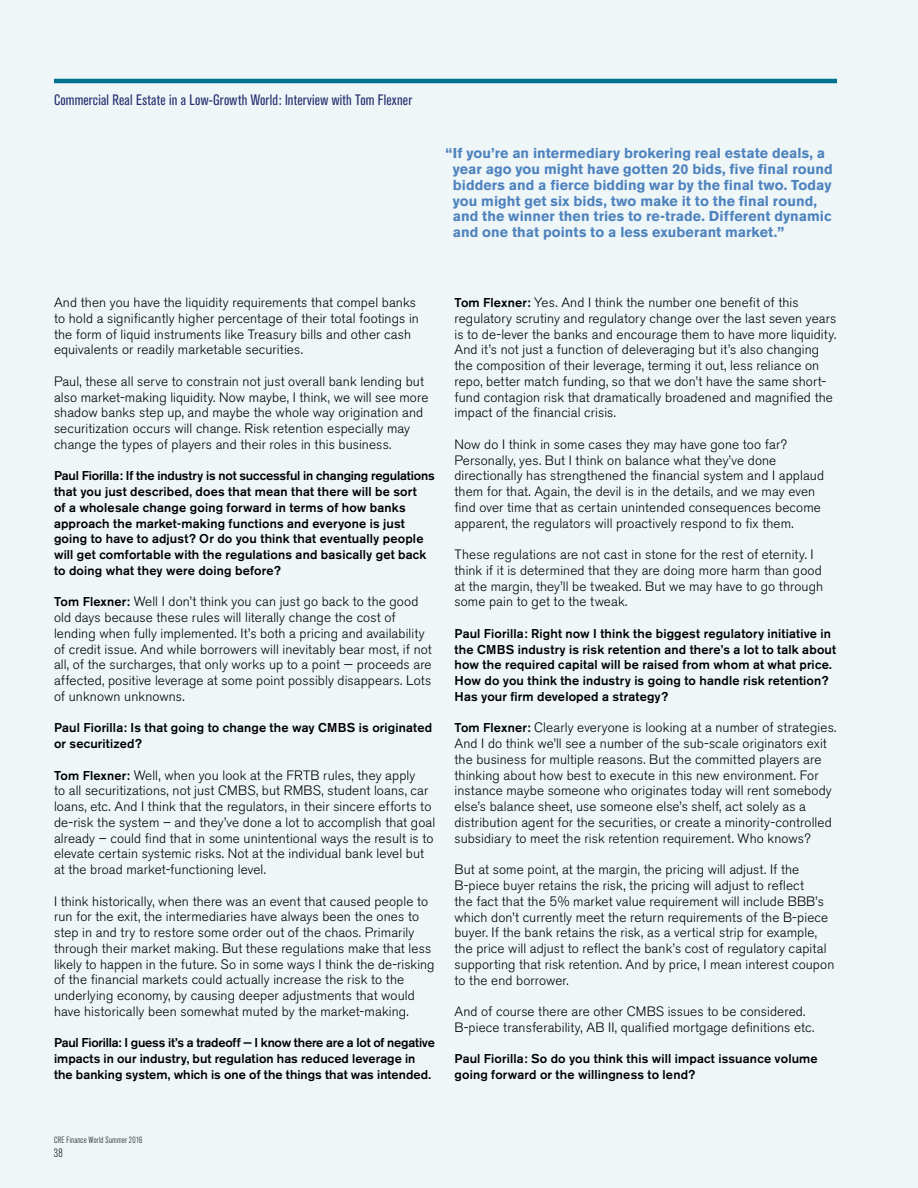
<style>
.page{position:relative;width:918px;height:1188px;background:#eff6f8}
.page>*{position:absolute;margin:0;border:0;box-sizing:border-box;transform-origin:0 0}
.t1{font:condensed 15px "Akzidenz Grotesk BE";letter-spacing:.015em;color:#263171}
.t2{font:700 14.25px/15.8px "Akzidenz Grotesk BE";letter-spacing:.005em;color:#4e83be}
.t3{font:300 13.5px/15.8px "Akzidenz Grotesk BE";letter-spacing:.01em;color:#000}
.t4{font:500 12.75px/15.8px "Akzidenz Grotesk BE";letter-spacing:.01em;color:#000}
.t5{font:300 condensed 12px "Akzidenz Grotesk BE";color:#000}
.t6{font:300 condensed 9px "Akzidenz Grotesk BE";letter-spacing:.025em;color:#000}
.s1{font-weight:500;font-size:12.75px}
</style>
<div class="page">
<hr style="left:54px;top:79px;width:783px;height:4px;background:#00728f">
<p class="t1" style="left:54px;top:91px;width:360px">Commercial Real Estate in a Low-Growth World: Interview with Tom Flexner</p>
<p class="t2" style="left:453px;top:146px;width:381px;text-indent:-7px">“If you’re an intermediary brokering real estate deals, a year ago you might have gotten 20 bids, five final round bidders and a fierce bidding war by the final two. Today you might get six bids, two make it to the final round, and the winner then tries to re-trade. Different dynamic and one that points to a less exuberant market.”</p>
<p class="t3" style="left:54px;top:295px;width:366px">And then you have the liquidity requirements that compel banks to hold a significantly higher percentage of their total footings in the form of liquid instruments like Treasury bills and other cash equivalents or readily marketable securities.</p>
<p class="t3" style="left:54px;top:374px;width:376px">Paul, these all serve to constrain not just overall bank lending but also market-making liquidity. Now maybe, I think, we will see more shadow banks step up, and maybe the whole way origination and securitization occurs will change. Risk retention especially may change the types of players and their roles in this business.</p>
<p class="t4" style="left:54px;top:468px;width:382px">Paul Fiorilla: If the industry is not successful in changing regulations that you just described, does that mean that there will be sort<br>of a wholesale change going forward in terms of how banks approach the market-making functions and everyone is just going to have to adjust? Or do you think that eventually people will get comfortable with the regulations and basically get back to doing what they were doing before?</p>
<p class="t3" style="left:54px;top:594px;width:379px"><span class="s1">Tom Flexner:</span> Well I don’t think you can just go back to the good old days because these rules will literally change the cost of lending when fully implemented. It’s both a pricing and availability of credit issue. And while borrowers will inevitably bear most, if not all, of the surcharges, that only works up to a point — proceeds are affected, positive leverage at some point possibly disappears. Lots of unknown unknowns.</p>
<p class="t4" style="left:54px;top:720px;width:380px">Paul Fiorilla: Is that going to change the way CMBS is originated or securitized?</p>
<p class="t3" style="left:54px;top:767px;width:383px"><span class="s1">Tom Flexner:</span> Well, when you look at the FRTB rules, they apply<br>to all securitizations, not just CMBS, but RMBS, student loans, car loans, etc. And I think that the regulators, in their sincere efforts to de-risk the system – and they’ve done a lot to accomplish that goal already – could find that in some unintentional ways the result is to elevate certain systemic risks. Not at the individual bank level but at the broad market-functioning level.</p>
<p class="t3" style="left:54px;top:893px;width:382px">I think historically, when there was an event that caused people to run for the exit, the intermediaries have always been the ones to step in and try to restore some order out of the chaos. Primarily through their market making. But these regulations make that less likely to happen in the future. So in some ways I think the de-risking of the financial markets could actually increase the risk to the underlying economy, by causing deeper adjustments that would have historically been somewhat muted by the market-making.</p>
<p class="t4" style="left:54px;top:1035px;width:382px">Paul Fiorilla: I guess it’s a tradeoff — I know there are a lot of negative impacts in our industry, but regulation has reduced leverage in the banking system, which is one of the things that was intended.</p>
<p class="t3" style="left:455px;top:295px;width:383px"><span class="s1">Tom Flexner:</span> Yes. And I think the number one benefit of this regulatory scrutiny and regulatory change over the last seven years is to de-lever the banks and encourage them to have more liquidity.<br>And it’s not just a function of deleveraging but it’s also changing the composition of their leverage, terming it out, less reliance on repo, better match funding, so that we don’t have the same short&shy;fund contagion risk that dramatically broadened and magnified the impact of the financial crisis.</p>
<p class="t3" style="left:455px;top:437px;width:371px">Now do I think in some cases they may have gone too far?<br>Personally, yes. But I think on balance what they’ve done directionally has strengthened the financial system and I applaud them for that. Again, the devil is in the details, and we may even find over time that as certain unintended consequences become apparent, the regulators will proactively respond to fix them.</p>
<p class="t3" style="left:455px;top:547px;width:370px">These regulations are not cast in stone for the rest of eternity. I think if it is determined that they are doing more harm than good at the margin, they’ll be tweaked. But we may have to go through some pain to get to the tweak.</p>
<p class="t4" style="left:454px;top:626px;width:383px">Paul Fiorilla: Right now I think the biggest regulatory initiative in the CMBS industry is risk retention and there’s a lot to talk about how the required capital will be raised from whom at what price.<br>How do you think the industry is going to handle risk retention?<br>Has your firm developed a strategy?</p>
<p class="t3" style="left:454px;top:720px;width:384px"><span class="s1">Tom Flexner:</span> Clearly everyone is looking at a number of strategies.<br>And I do think we’ll see a number of the sub-scale originators exit the business for multiple reasons. But the committed players are thinking about how best to execute in this new environment. For instance maybe someone who originates today will rent somebody else’s balance sheet, use someone else’s shelf, act solely as a distribution agent for the securities, or create a minority-controlled subsidiary to meet the risk retention requirement. Who knows?</p>
<p class="t3" style="left:455px;top:862px;width:381px">But at some point, at the margin, the pricing will adjust. If the B-piece buyer retains the risk, the pricing will adjust to reflect<br>the fact that the 5% market value requirement will include BBB’s which don’t currently meet the return requirements of the B-piece buyer. If the bank retains the risk, as a vertical strip for example, the price will adjust to reflect the bank’s cost of regulatory capital supporting that risk retention. And by price, I mean interest coupon to the end borrower.</p>
<p class="t3" style="left:455px;top:1004px;width:361px">And of course there are other CMBS issues to be considered.<br>B-piece transferability, AB II, qualified mortgage definitions etc.</p>
<p class="t4" style="left:454px;top:1051px;width:365px">Paul Fiorilla: So do you think this will impact issuance volume going forward or the willingness to lend?</p>
<p class="t6" style="left:54px;top:1135px;width:90px">CRE Finance World Summer 2016</p>
<p class="t5" style="left:54px;top:1147px;width:10px">38</p>
</div>
